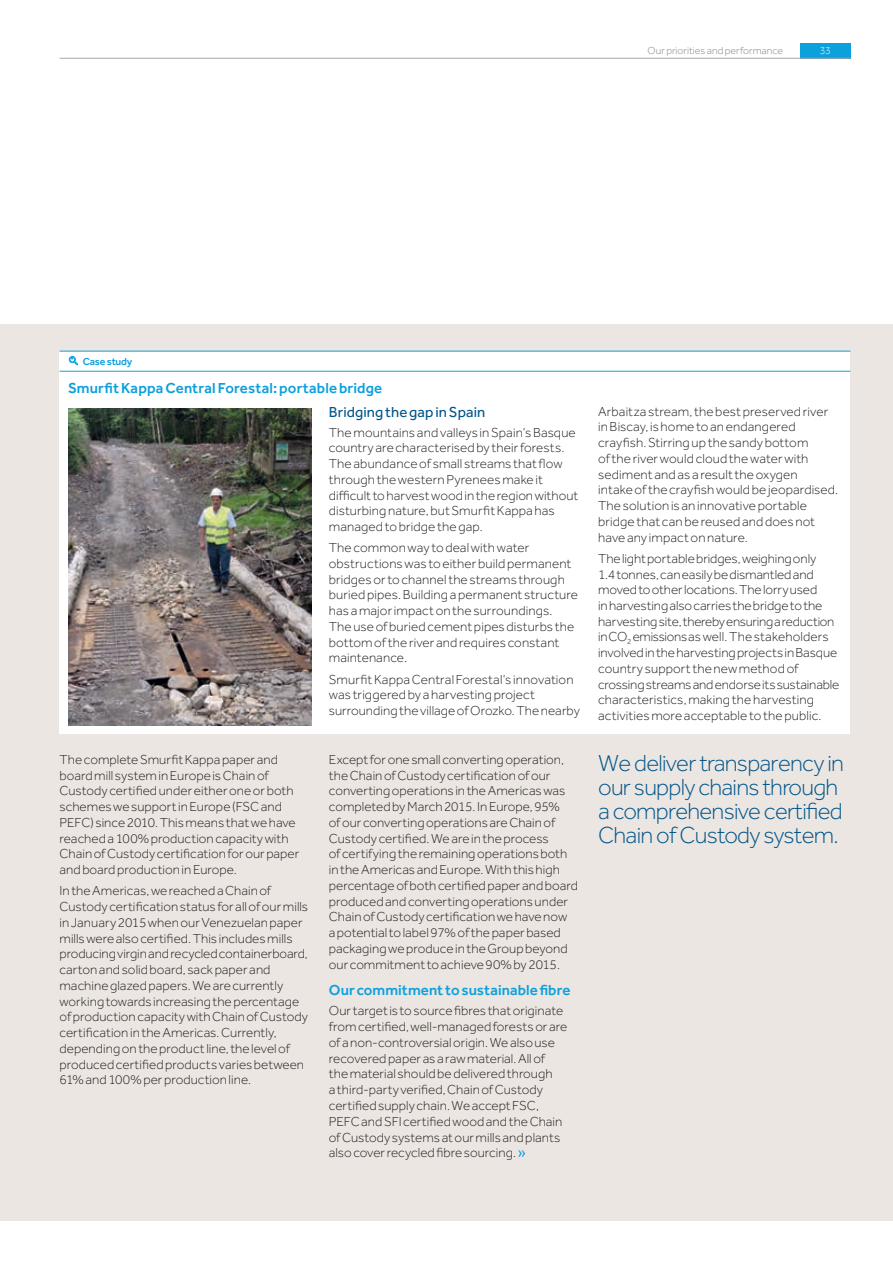
<style>
.page{position:relative;width:893px;height:1263px;background:#fff}
.page>*{position:absolute;margin:0;border:0;box-sizing:border-box;transform-origin:0 0}
.t1{font:300 24px/24px "Effra";letter-spacing:-.03em;color:#01558a}
.t2{font:500 15px "Effra";letter-spacing:.01em;color:#0ca0dc}
.t3{font:15px "Effra";letter-spacing:.005em;color:#01558a}
.t4{font:300 13.5px/15.8px "Effra";letter-spacing:.005em;color:#231f20}
.t5{font:300 10.5px "Effra";letter-spacing:.005em;color:#808285}
.t6{font:500 10.5px "Effra";letter-spacing:-.02em;color:#0ca0dc}
.t7{font:300 10.5px "Effra";color:#fff}
.s1{font-family:"Foundry Sterling";font-weight:400;font-size:18px;color:#0ca0dc}
</style>
<div class="page">
<div style="left:0;top:324px;width:893px;height:896px;background:#ebe6e1"></div>
<div style="left:800px;top:43px;width:50px;height:15px;background:#0ca0dc"></div>
<hr style="left:60px;top:58px;width:790px;height:1px;background:#a8a9ad">
<div style="left:60px;top:351px;width:790px;height:382px;background:#fff"></div>
<img style="left:68px;top:409px;width:244px;height:316px">
<hr style="left:60px;top:371px;width:790px;height:1px;background:#0ca0dc">
<hr style="left:60px;top:351px;width:790px;height:1px;background:#0ca0dc">
<div style="left:69px;top:356px;width:7px;height:7px;border:1px solid #0ca0dc;border-radius:50%"></div>
<svg style="left:70px;top:357px;width:8px;height:8px"></svg>
<p class="t5" style="left:648px;top:44px;width:137px">Our priorities and performance</p>
<p class="t7" style="left:820px;top:45px;width:13px">33</p>
<p class="t6" style="left:83px;top:355px;width:51px">Case study</p>
<p class="t2" style="left:68px;top:379px;width:316px">Smurfit Kappa Central Forestal: portable bridge</p>
<p class="t3" style="left:329px;top:403px;width:158px">Bridging the gap in Spain</p>
<p class="t4" style="left:329px;top:424px;width:251px">The mountains and valleys in Spain’s Basque country are characterised by their forests.<br>The abundance of small streams that flow through the western Pyrenees make it difficult to harvest wood in the region without disturbing nature, but Smurfit Kappa has managed to bridge the gap.</p>
<p class="t4" style="left:329px;top:540px;width:251px">The common way to deal with water obstructions was to either build permanent bridges or to channel the streams through buried pipes. Building a permanent structure has a major impact on the surroundings.<br>The use of buried cement pipes disturbs the bottom of the river and requires constant maintenance.</p>
<p class="t4" style="left:329px;top:671px;width:253px">Smurfit Kappa Central Forestal’s innovation was triggered by a harvesting project surrounding the village of Orozko. The nearby</p>
<p class="t4" style="left:60px;top:751px;width:241px">The complete Smurfit Kappa paper and board mill system in Europe is Chain of Custody certified under either one or both schemes we support in Europe (FSC and PEFC) since 2010. This means that we have reached a 100% production capacity with Chain of Custody certification for our paper and board production in Europe.</p>
<p class="t4" style="left:60px;top:883px;width:250px">In the Americas, we reached a Chain of Custody certification status for all of our mills in January 2015 when our Venezuelan paper mills were also certified. This includes mills producing virgin and recycled containerboard, carton and solid board, sack paper and machine glazed papers. We are currently working towards increasing the percentage of production capacity with Chain of Custody certification in the Americas. Currently, depending on the product line, the level of produced certified products varies between 61% and 100% per production line.</p>
<p class="t4" style="left:329px;top:751px;width:251px">Except for one small converting operation, the Chain of Custody certification of our converting operations in the Americas was completed by March 2015. In Europe, 95%<br>of our converting operations are Chain of Custody certified. We are in the process<br>of certifying the remaining operations both in the Americas and Europe. With this high percentage of both certified paper and board produced and converting operations under Chain of Custody certification we have now<br>a potential to label 97% of the paper based packaging we produce in the Group beyond our commitment to achieve 90% by 2015.</p>
<p class="t2" style="left:329px;top:981px;width:243px">Our commitment to sustainable fibre</p>
<p class="t4" style="left:329px;top:1003px;width:240px">Our target is to source fibres that originate from certified, well-managed forests or are of a non-controversial origin. We also use recovered paper as a raw material. All of the material should be delivered through<br>a third-party verified, Chain of Custody certified supply chain. We accept FSC, PEFC and SFI certified wood and the Chain of Custody systems at our mills and plants also cover recycled fibre sourcing. <span class="s1">››</span></p>
<p class="t4" style="left:598px;top:403px;width:241px">Arbaitza stream, the best preserved river in Biscay, is home to an endangered crayfish. Stirring up the sandy bottom<br>of the river would cloud the water with sediment and as a result the oxygen<br>intake of the crayfish would be jeopardised.<br>The solution is an innovative portable bridge that can be reused and does not have any impact on nature.</p>
<p class="t4" style="left:598px;top:550px;width:243px">The light portable bridges, weighing only<br>1.4 tonnes, can easily be dismantled and moved to other locations. The lorry used<br>in harvesting also carries the bridge to the harvesting site, thereby ensuring a reduction in CO<sub>2</sub> emissions as well. The stakeholders involved in the harvesting projects in Basque country support the new method of crossing streams and endorse its sustainable characteristics, making the harvesting activities more acceptable to the public.</p>
<h1 class="t1" style="left:598px;top:751px;width:247px">We deliver transparency in our supply chains through a comprehensive certified<br>Chain of Custody system.</h1>
</div>
